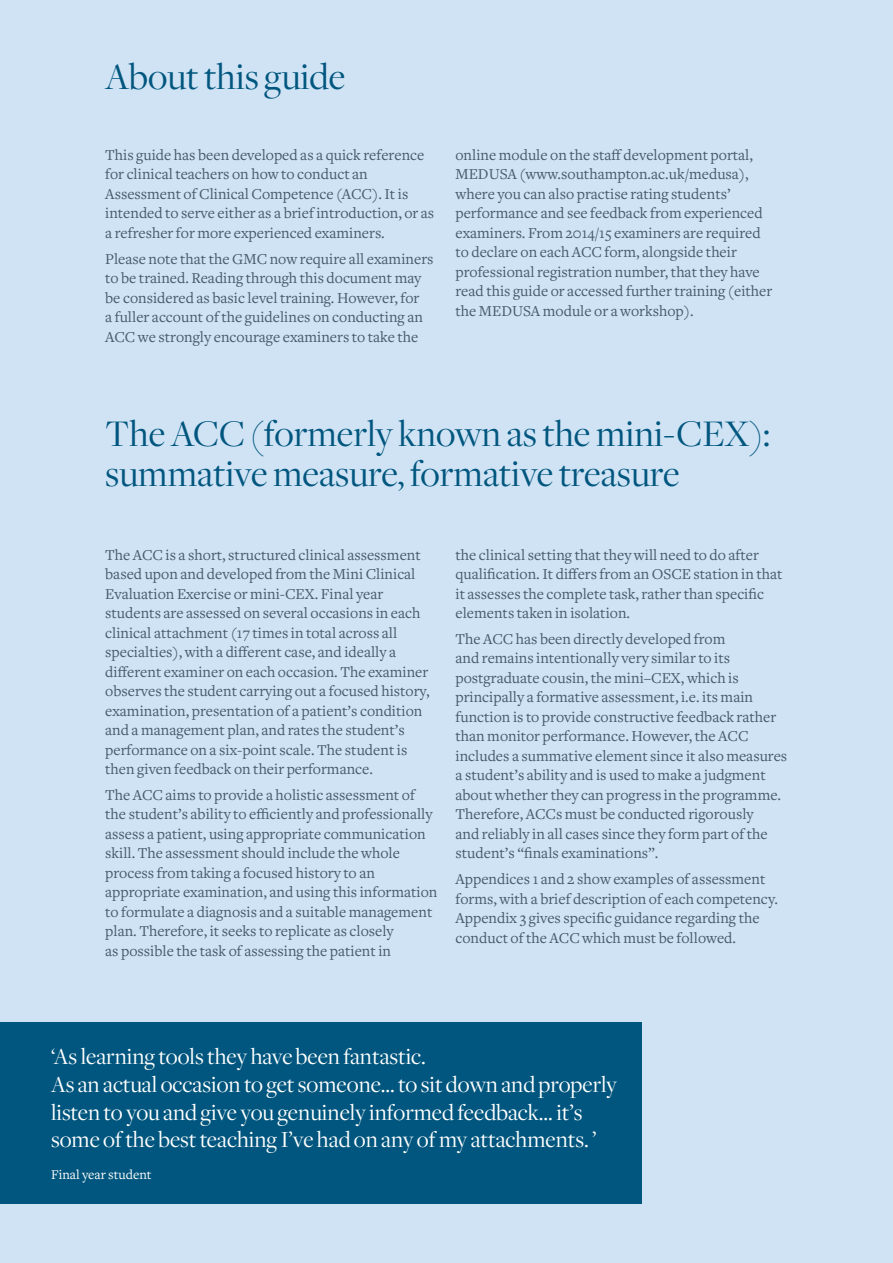
<style>
.page{position:relative;width:893px;height:1263px;background:#d0e3f5}
.page>*{position:absolute;margin:0;border:0;box-sizing:border-box;transform-origin:0 0}
.t1{font:39px/40.5px "Freight Disp";color:#00567e}
.t2{font:24px/27.8px "Freight Disp";color:#fff}
.t3{font:15.75px/19.5px "Freight Text";color:#445a6a}
.t4{font:13.8px "Freight Text";color:#fff}
</style>
<div class="page">
<div style="left:0;top:1022px;width:641px;height:181px;background:#00567e"></div>
<h1 class="t1" style="left:105px;top:57px;width:242px">About this guide</h1>
<p class="t3" style="left:105px;top:145px;width:331px">This guide has been developed as a quick reference for clinical teachers on how to conduct an Assessment of Clinical Competence (ACC). It is intended to serve either as a brief introduction, or as a refresher for more experienced examiners.</p>
<p class="t3" style="left:105px;top:249px;width:330px">Please note that the GMC now require all examiners to be trained. Reading through this document may be considered as basic level training. However, for<br>a fuller account of the guidelines on conducting an ACC we strongly encourage examiners to take the</p>
<p class="t3" style="left:455px;top:145px;width:318px">online module on the staff development portal, MEDUSA (www.southampton.ac.uk/medusa), where you can also practise rating students’ performance and see feedback from experienced examiners. From 2014/15 examiners are required to declare on each ACC form, alongside their professional registration number, that they have read this guide or accessed further training (either the MEDUSA module or a workshop).</p>
<h1 class="t1" style="left:105px;top:414px;width:667px">The ACC (formerly known as the mini-CEX): summative measure, formative treasure</h1>
<p class="t3" style="left:105px;top:545px;width:326px">The ACC is a short, structured clinical assessment based upon and developed from the Mini Clinical Evaluation Exercise or mini-CEX. Final year students are assessed on several occasions in each clinical attachment (17 times in total across all specialties), with a different case, and ideally a different examiner on each occasion. The examiner observes the student carrying out a focused history, examination, presentation of a patient’s condition and a management plan, and rates the student’s performance on a six-point scale. The student is then given feedback on their performance.</p>
<p class="t3" style="left:105px;top:785px;width:334px">The ACC aims to provide a holistic assessment of the student’s ability to efficiently and professionally assess a patient, using appropriate communication skill. The assessment should include the whole process from taking a focused history to an appropriate examination, and using this information to formulate a diagnosis and a suitable management plan. Therefore, it seeks to replicate as closely<br>as possible the task of assessing the patient in</p>
<p class="t3" style="left:455px;top:545px;width:329px">the clinical setting that they will need to do after qualification. It differs from an OSCE station in that it assesses the complete task, rather than specific elements taken in isolation.</p>
<p class="t3" style="left:455px;top:629px;width:333px">The ACC has been directly developed from<br>and remains intentionally very similar to its postgraduate cousin, the mini–CEX, which is principally a formative assessment, i.e. its main function is to provide constructive feedback rather than monitor performance. However, the ACC includes a summative element since it also measures a student’s ability and is used to make a judgment about whether they can progress in the programme.<br>Therefore, ACCs must be conducted rigorously<br>and reliably in all cases since they form part of the student’s “finals examinations”.</p>
<p class="t3" style="left:455px;top:870px;width:324px">Appendices 1 and 2 show examples of assessment forms, with a brief description of each competency.<br>Appendix 3 gives specific guidance regarding the conduct of the ACC which must be followed.</p>
<h2 class="t2" style="left:51px;top:1043px;width:567px">‘As learning tools they have been fantastic.<br>As an actual occasion to get someone... to sit down and properly listen to you and give you genuinely informed feedback... it’s some of the best teaching I’ve had on any of my attachments. ’</h2>
<p class="t4" style="left:51px;top:1167px;width:102px">Final year student</p>
</div>
